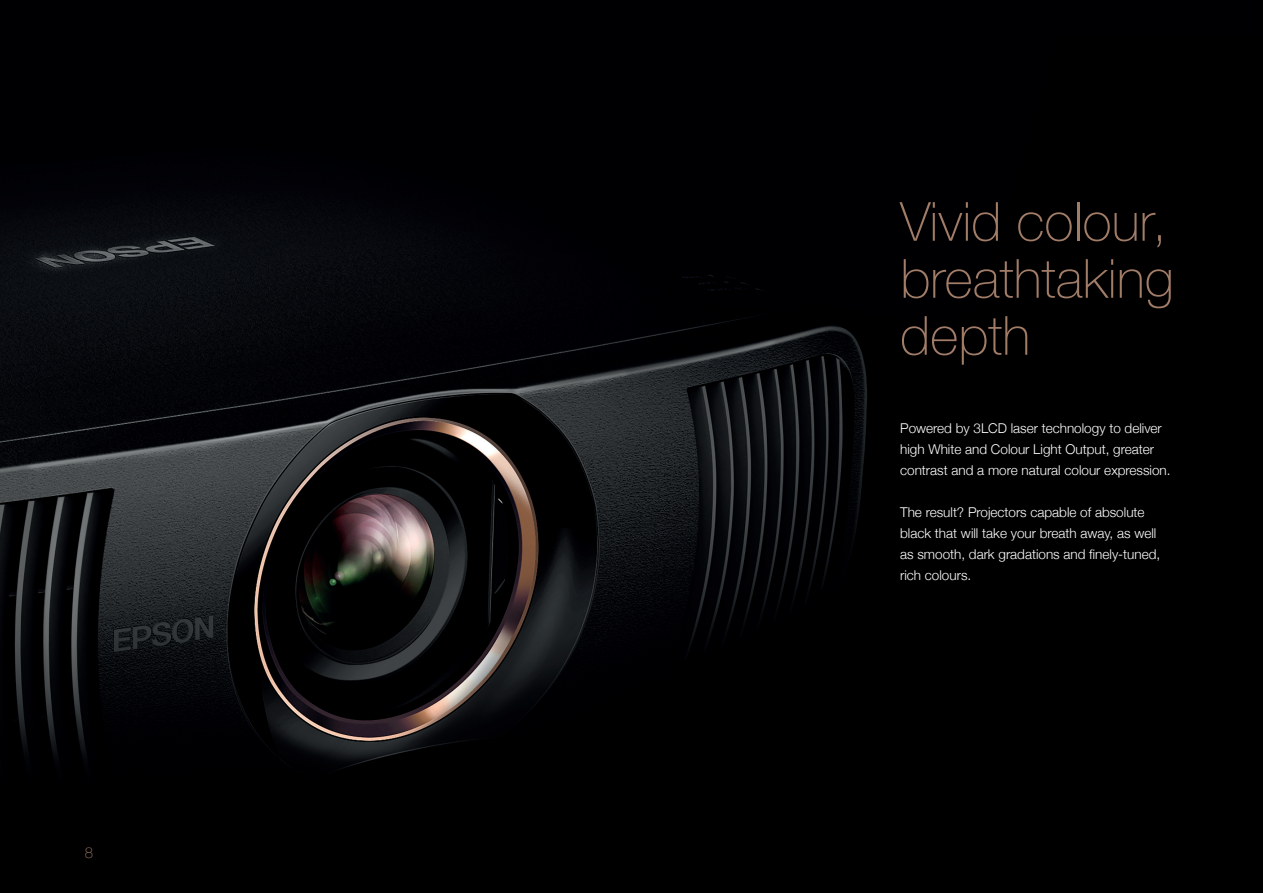
<style>
.page{position:relative;width:1263px;height:893px;background:#fff}
.page>*{position:absolute;margin:0;border:0;box-sizing:border-box;transform-origin:0 0}
.Headlines{font:100 54px "Helvetica Neue";color:#a17c67}
.t1{font:100 15px "Helvetica Neue";color:#a17c67}
.t2{font:300 13.5px/21px "Helvetica Neue";color:#fff}
</style>
<div class="page">
<img style="left:0;top:0;width:1263px;height:893px">
<p class="t1" style="left:85px;top:841px;width:10px">8</p>
<p class="Headlines" style="left:900px;top:181px;width:268px">Vivid colour,</p>
<p class="Headlines" style="left:900px;top:238px;width:275px">breathtaking</p>
<p class="Headlines" style="left:900px;top:295px;width:132px">depth</p>
<p class="t2" style="left:900px;top:416px;width:272px">Powered by 3LCD laser technology to deliver high White and Colour Light Output, greater contrast and a more natural colour expression.</p>
<p class="t2" style="left:900px;top:500px;width:262px">The result? Projectors capable of absolute black that will take your breath away, as well as smooth, dark gradations and finely-tuned, rich colours.</p>
</div>
